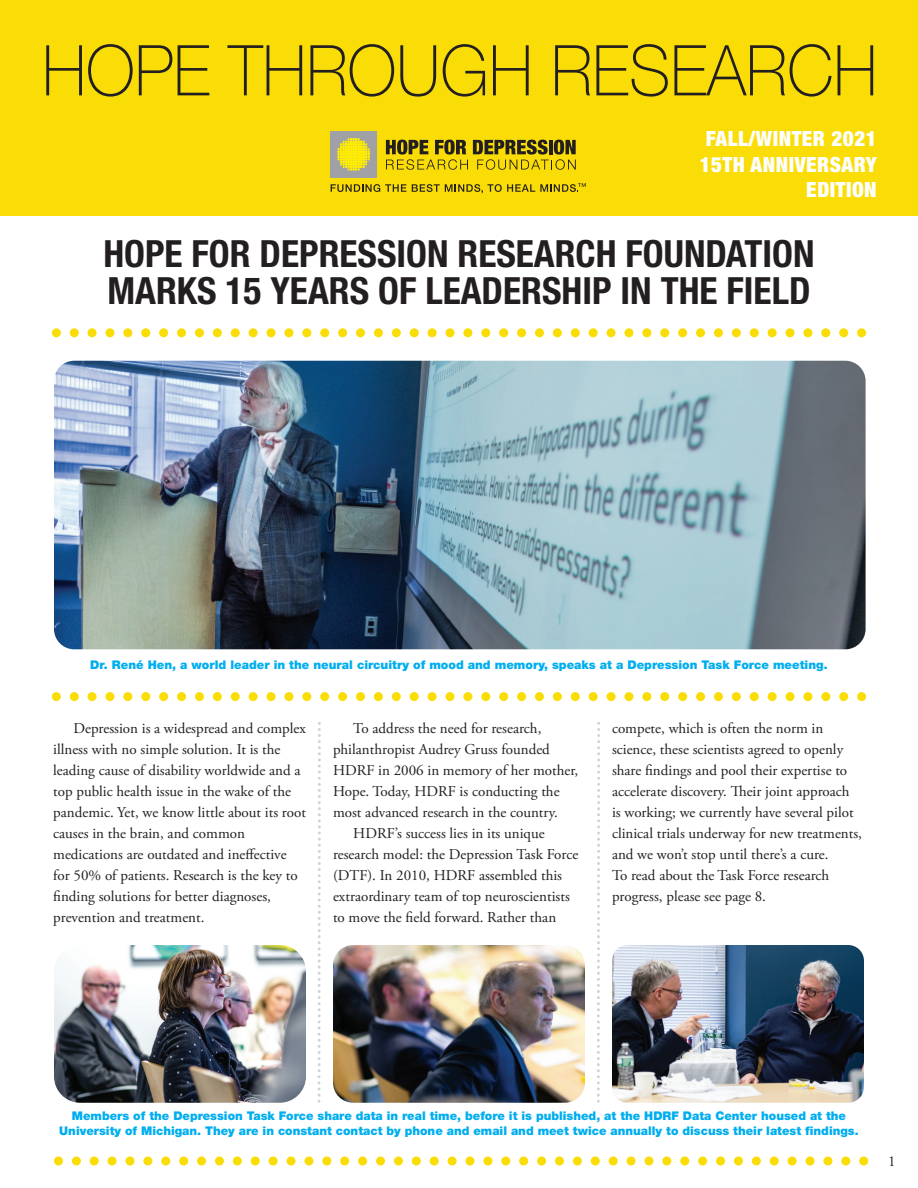
<style>
.page{position:relative;width:918px;height:1188px;background:#fff}
.page>*{position:absolute;margin:0;border:0;box-sizing:border-box;transform-origin:0 0}
.t1{font:100 70.2px "Helvetica Neue";color:#231f20;scale:.93 1}
.t2{font:700 condensed 37.5px/37.3px "Helvetica Neue LT Std";color:#231f20}
.t3{font:900 condensed 21px/25.2px "Helvetica Neue LT Std";letter-spacing:.025em;color:#fff;text-align:right}
.t4{font:15px/21px "Adobe Garamond Pro";color:#231f20}
.t5{font:900 12px/14.4px "Helvetica Neue LT Std";color:#00aeef;text-align:center}
</style>
<div class="page">
<svg style="left:597px;top:723px;width:3px;height:379px"></svg>
<svg style="left:318px;top:723px;width:3px;height:379px"></svg>
<img style="left:333px;top:945px;width:252px;height:158px">
<div style="left:0;top:0;width:918px;height:216px;background:#fadd06"></div>
<div style="left:331px;top:131px;width:46px;height:46px;background:#a0a1a5"></div>
<svg style="left:338px;top:138px;width:32px;height:32px"></svg>
<svg style="left:386px;top:140px;width:190px;height:30px"></svg>
<svg style="left:331px;top:184px;width:75px;height:8px"></svg>
<svg style="left:412px;top:183px;width:174px;height:10px"></svg>
<svg style="left:88px;top:328px;width:778px;height:9px"></svg>
<svg style="left:52px;top:328px;width:27px;height:9px"></svg>
<svg style="left:88px;top:692px;width:778px;height:9px"></svg>
<svg style="left:52px;top:692px;width:27px;height:9px"></svg>
<svg style="left:90px;top:1156px;width:778px;height:10px"></svg>
<svg style="left:54px;top:1156px;width:27px;height:10px"></svg>
<img style="left:54px;top:945px;width:252px;height:158px">
<img style="left:612px;top:945px;width:252px;height:158px">
<img style="left:54px;top:361px;width:812px;height:288px">
<h1 class="t1" style="left:42px;top:17px;width:900px">HOPE THROUGH RESEARCH</h1>
<h3 class="t3" style="left:700px;top:126px;width:179px">FALL/WINTER 2021<br>15TH ANNIVERSARY<br>EDITION</h3>
<h2 class="t2" style="left:103px;top:234px;width:713px">HOPE FOR DEPRESSION RESEARCH FOUNDATION<br>MARKS 15 YEARS OF LEADERSHIP IN THE FIELD</h2>
<p class="t5" style="left:90px;top:657px;width:739px">Dr. René Hen, a world leader in the neural circuitry of mood and memory, speaks at a Depression Task Force meeting.</p>
<p class="t4" style="left:53px;top:718px;width:254px;text-indent:20px">Depression is a widespread and complex illness with no simple solution. It is the leading cause of disability worldwide and a top public health issue in the wake of the pandemic. Yet, we know little about its root causes in the brain, and common medications are outdated and ineffective for 50% of patients. Research is the key to finding solutions for better diagnoses, prevention and treatment.</p>
<p class="t4" style="left:353px;top:718px;width:190px">To address the need for research,</p>
<p class="t4" style="left:333px;top:739px;width:218px">philanthropist Audrey Gruss founded</p>
<p class="t4" style="left:333px;top:760px;width:247px">HDRF in 2006 in memory of her mother,</p>
<p class="t4" style="left:333px;top:781px;width:228px">Hope. Today, HDRF is conducting the</p>
<p class="t4" style="left:333px;top:802px;width:226px">most advanced research in the country.</p>
<p class="t4" style="left:353px;top:823px;width:193px">HDRF’s success lies in its unique</p>
<p class="t4" style="left:333px;top:844px;width:247px">research model: the Depression Task Force</p>
<p class="t4" style="left:333px;top:865px;width:231px">(DTF). In 2010, HDRF assembled this</p>
<p class="t4" style="left:333px;top:886px;width:238px">extraordinary team of top neuroscientists</p>
<p class="t4" style="left:333px;top:907px;width:225px">to move the field forward. Rather than</p>
<p class="t4" style="left:612px;top:718px;width:252px">compete, which is often the norm in science, these scientists agreed to openly share findings and pool their expertise to accelerate discovery. Their joint approach is working; we currently have several pilot clinical trials underway for new treatments, and we won’t stop until there’s a cure.<br>To read about the Task Force research progress, please see page 8.</p>
<p class="t5" style="left:59px;top:1109px;width:801px">Members of the Depression Task Force share data in real time, before it is published, at the HDRF Data Center housed at the<br>University of Michigan. They are in constant contact by phone and email and meet twice annually to discuss their latest findings.</p>
<p class="t4" style="left:888px;top:1151px;width:9px">1</p>
</div>
